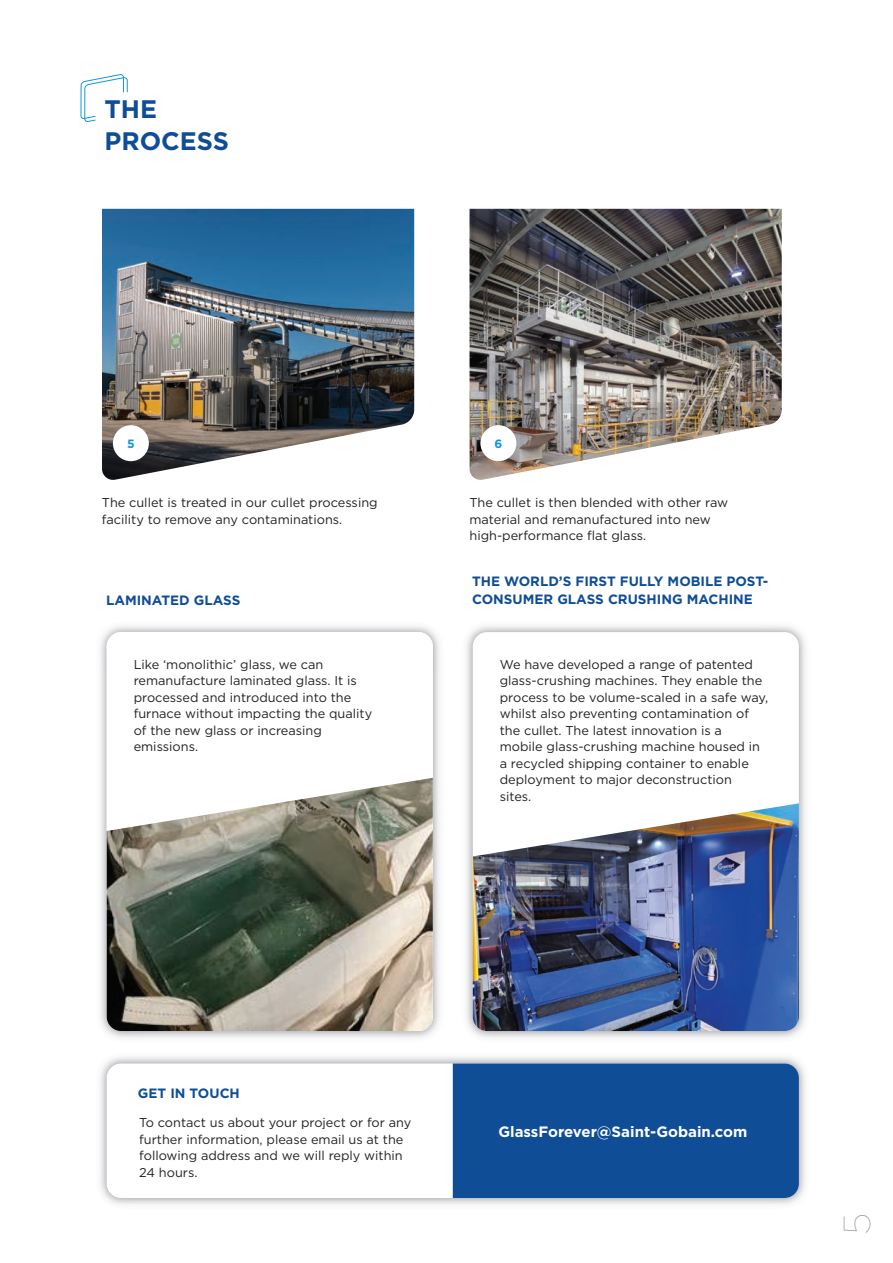
<style>
.page{position:relative;width:893px;height:1263px;background:#fff}
.page>*{position:absolute;margin:0;border:0;box-sizing:border-box;transform-origin:0 0}
.t1{font:100 37.5px "Gotham";color:#9d9fa2}
.t2{font:700 25.35px/31.5px "Gotham";color:#0f4d96}
.t3{font:700 15px "Gotham";color:#fff}
.t4{font:700 13.5px/18px "Gotham";color:#0f4d96}
.t5{font:12.75px/16.5px "Gotham";color:#231f20}
.t6{font:700 12px "Gotham";color:#1197d6}
</style>
<div class="page">
<img style="left:100px;top:1056px;width:706px;height:149px">
<div style="left:107px;top:1063px;width:692px;height:135px;background:#fff;border-radius:14px"></div>
<div style="left:453px;top:1063px;width:346px;height:135px;background:#0f4d96"></div>
<img style="left:102px;top:209px;width:312px;height:271px">
<div style="left:113px;top:425px;width:36px;height:36px;background:#fff;border-radius:50%"></div>
<img style="left:469px;top:209px;width:313px;height:271px">
<div style="left:480px;top:425px;width:36px;height:36px;background:#fff;border-radius:50%"></div>
<svg style="left:81px;top:74px;width:47px;height:48px"></svg>
<img style="left:100px;top:626px;width:340px;height:46px">
<img style="left:100px;top:672px;width:43px;height:366px">
<img style="left:396px;top:672px;width:44px;height:366px">
<div style="left:107px;top:632px;width:326px;height:399px;background:#fff;border-radius:14px"></div>
<img style="left:107px;top:778px;width:326px;height:253px">
<img style="left:466px;top:625px;width:340px;height:413px">
<div style="left:473px;top:632px;width:326px;height:399px;background:#fff;border-radius:14px"></div>
<img style="left:473px;top:803px;width:326px;height:228px">
<h2 class="t2" style="left:105px;top:93px;width:126px">THE<br>PROCESS</h2>
<p class="t6" style="left:127px;top:435px;width:9px">5</p>
<p class="t6" style="left:494px;top:435px;width:9px">6</p>
<p class="t5" style="left:102px;top:494px;width:277px">The cullet is treated in our cullet processing facility to remove any contaminations.</p>
<p class="t5" style="left:469px;top:494px;width:260px">The cullet is then blended with other raw material and remanufactured into new high-performance flat glass.</p>
<p class="t4" style="left:106px;top:591px;width:136px">LAMINATED GLASS</p>
<p class="t5" style="left:134px;top:655px;width:240px">Like ‘monolithic’ glass, we can remanufacture laminated glass. It is processed and introduced into the furnace without impacting the quality of the new glass or increasing emissions.</p>
<p class="t4" style="left:472px;top:572px;width:298px">THE WORLD’S FIRST FULLY MOBILE POST-<br>CONSUMER GLASS CRUSHING MACHINE</p>
<p class="t5" style="left:500px;top:655px;width:270px">We have developed a range of patented glass-crushing machines. They enable the process to be volume-scaled in a safe way, whilst also preventing contamination of the cullet. The latest innovation is a mobile glass-crushing machine housed in a recycled shipping container to enable deployment to major deconstruction<br>sites.</p>
<p class="t4" style="left:138px;top:1084px;width:103px">GET IN TOUCH</p>
<p class="t5" style="left:139px;top:1114px;width:274px">To contact us about your project or for any further information, please email us at the following address and we will reply within 24 hours.</p>
<p class="t3" style="left:498px;top:1122px;width:251px">GlassForever@Saint-Gobain.com</p>
<h1 class="t1" style="left:834px;top:1235px;width:24px;rotate:-90deg">5</h1>
</div>
